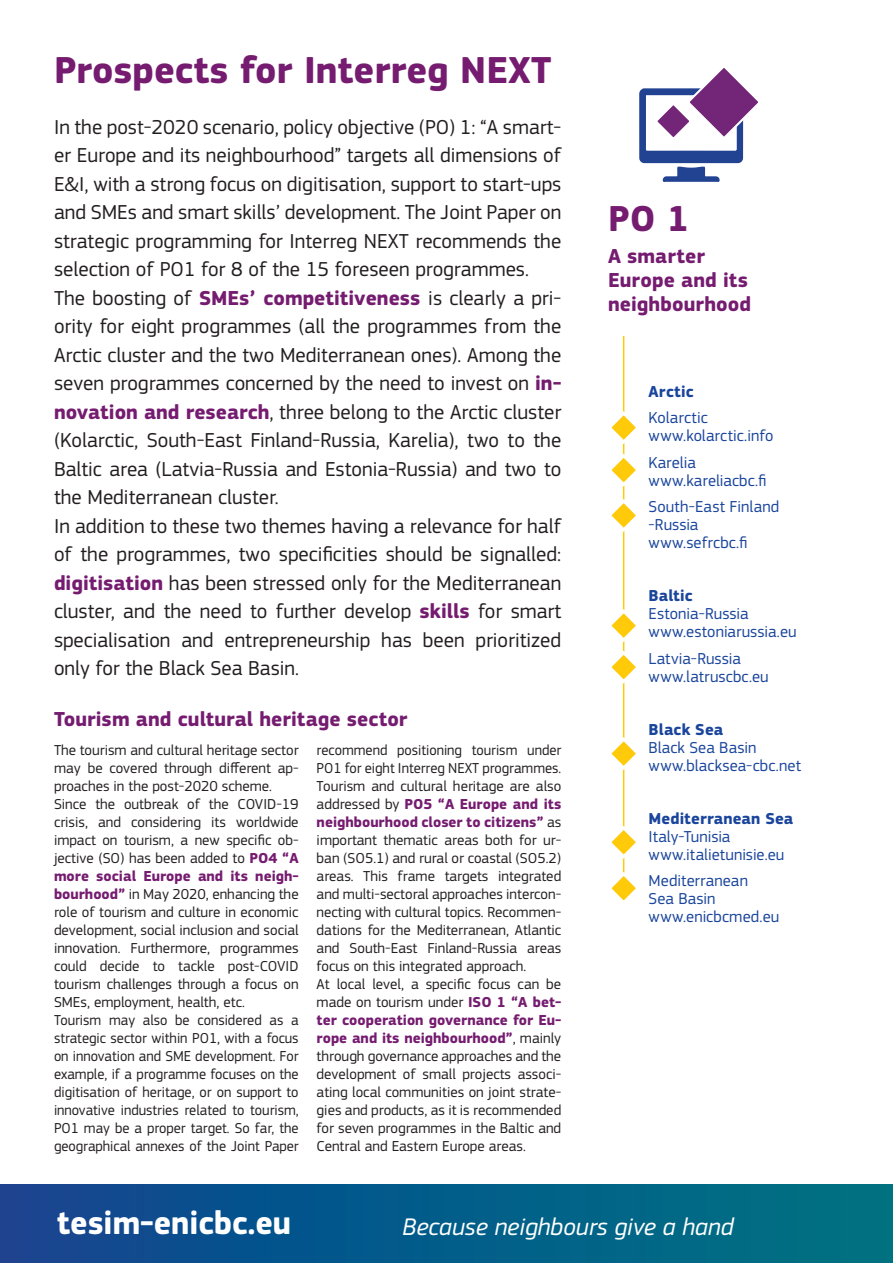
<style>
.page{position:relative;width:893px;height:1263px;background:#fff}
.page>*{position:absolute;margin:0;border:0;box-sizing:border-box;transform-origin:0 0}
.t1{font:700 39px "PF Square Sans Pro";color:#751c70}
.t2{font:700 37.5px "PF Square Sans Pro";color:#751c70}
.t3{font:700 33.75px "PF Square Sans Pro";color:#fff}
.t4{font:italic 25.05px "PF Square Sans Pro";color:#fff}
.t5{font:21px/28.5px "PF Square Sans Pro";color:#231f20;text-align:justify}
.t6{font:700 21px/24px "PF Square Sans Pro";letter-spacing:.005em;color:#751c70}
.t7{font:16.5px/18px "PF Square Sans Pro";letter-spacing:.005em;color:#1a459c}
.t8{font:700 16.5px "PF Square Sans Pro";letter-spacing:.02em;color:#1a459c}
.t9{font:15px/18px "PF Square Sans Pro";color:#231f20;text-align:justify}
.s1{font-weight:700;color:#751c70}
.s2{font-weight:700}
</style>
<div class="page">
<hr style="left:623px;top:336px;width:1px;height:543px;background:#feca0a">
<div style="left:0;top:1184px;width:893px;height:79px;background:linear-gradient(to right,#114491,#007381)"></div>
<svg style="left:639px;top:68px;width:119px;height:114px"></svg>
<svg style="left:611px;top:409px;width:25px;height:80px"></svg>
<svg style="left:611px;top:497px;width:25px;height:37px"></svg>
<svg style="left:611px;top:607px;width:25px;height:79px"></svg>
<svg style="left:611px;top:735px;width:25px;height:37px"></svg>
<svg style="left:611px;top:824px;width:25px;height:37px"></svg>
<svg style="left:611px;top:870px;width:25px;height:31px"></svg>
<p class="t1" style="left:54px;top:47px;width:499px">Prospects for Interreg NEXT</p>
<p class="t5" style="left:54px;top:113px;width:509px">In the post-2020 scenario, policy objective (PO) 1: “A smart&shy;er Europe and its neighbourhood” targets all dimensions of E&amp;I, with a strong focus on digitisation, support to start-ups and SMEs and smart skills’ development. The Joint Paper on strategic programming for Interreg NEXT recommends the selection of PO1 for 8 of the 15 foreseen programmes.</p>
<p class="t5" style="left:54px;top:284px;width:509px">The boosting of <span class="s1">SMEs’ competitiveness</span> is clearly a pri&shy;ority for eight programmes (all the programmes from the Arctic cluster and the two Mediterranean ones). Among the seven programmes concerned by the need to invest on <span class="s1">in&shy;novation and research</span>, three belong to the Arctic cluster (Kolarctic, South-East Finland-Russia, Karelia), two to the Baltic area (Latvia-Russia and Estonia-Russia) and two to the Mediterranean cluster.</p>
<p class="t5" style="left:54px;top:512px;width:509px">In addition to these two themes having a relevance for half of the programmes, two specificities should be signalled: <span class="s1">digitisation</span> has been stressed only for the Mediterranean cluster, and the need to further develop <span class="s1">skills</span> for smart specialisation and entrepreneurship has been prioritized only for the Black Sea Basin.</p>
<p class="t6" style="left:54px;top:708px;width:355px">Tourism and cultural heritage sector</p>
<p class="t9" style="left:54px;top:741px;width:246px">The tourism and cultural heritage sector may be covered through different ap&shy;proaches in the post-2020 scheme.</p>
<p class="t9" style="left:54px;top:795px;width:246px">Since the outbreak of the COVID-19 crisis, and considering its worldwide impact on tourism, a new specific ob&shy;jective (SO) has been added to <span class="s1">PO4 “A more social Europe and its neigh&shy;bourhood”</span> in May 2020, enhancing the role of tourism and culture in economic development, social inclusion and social innovation. Furthermore, programmes could decide to tackle post-COVID tourism challenges through a focus on SMEs, employment, health, etc.</p>
<p class="t9" style="left:54px;top:1011px;width:246px">Tourism may also be considered as a strategic sector within PO1, with a focus on innovation and SME development. For example, if a programme focuses on the digitisation of heritage, or on support to innovative industries related to tourism, PO1 may be a proper target. So far, the geographical annexes of the Joint Paper</p>
<p class="t9" style="left:317px;top:741px;width:246px">recommend positioning tourism under<br>PO1 for eight Interreg NEXT programmes.</p>
<p class="t9" style="left:317px;top:777px;width:246px">Tourism and cultural heritage are also addressed by <span class="s1">PO5 “A Europe and its neighbourhood closer to citizens”</span> as important thematic areas both for ur&shy;ban (SO5.1) and rural or coastal (SO5.2) areas. This frame targets integrated and multi-sectoral approaches intercon&shy;necting with cultural topics. Recommen&shy;dations for the Mediterranean, Atlantic and South-East Finland-Russia areas focus on this integrated approach.</p>
<p class="t9" style="left:317px;top:975px;width:246px">At local level, a specific focus can be made on tourism under <span class="s1">ISO 1 “A bet&shy;ter cooperation governance for Eu&shy;rope and its neighbourhood”</span>, mainly through governance approaches and the development of small projects associ&shy;ating local communities on joint strate&shy;gies and products, as it is recommended for seven programmes in the Baltic and Central and Eastern Europe areas.</p>
<p class="t2" style="left:608px;top:196px;width:82px">PO 1</p>
<p class="t6" style="left:608px;top:245px;width:144px">A smarter<br>Europe and its neighbourhood</p>
<p class="t8" style="left:648px;top:381px;width:47px">Arctic</p>
<p class="t7" style="left:648px;top:409px;width:127px">Kolarctic www.kolarctic.info</p>
<p class="t7" style="left:648px;top:453px;width:119px">Karelia www.kareliacbc.fi</p>
<p class="t7" style="left:648px;top:498px;width:132px">South-East Finland -Russia www.sefrcbc.fi</p>
<p class="t7" style="left:648px;top:587px;width:150px"><span class="s2">Baltic<br></span>Estonia-Russia www.estoniarussia.eu</p>
<p class="t7" style="left:648px;top:649px;width:122px">Latvia-Russia www.latruscbc.eu</p>
<p class="t7" style="left:648px;top:720px;width:154px"><span class="s2">Black Sea<br></span>Black Sea Basin www.blacksea-cbc.net</p>
<p class="t7" style="left:648px;top:809px;width:146px"><span class="s2">Mediterranean Sea<br></span>Italy-Tunisia www.italietunisie.eu</p>
<p class="t7" style="left:648px;top:872px;width:132px">Mediterranean<br>Sea Basin www.enicbcmed.eu</p>
<p class="t3" style="left:57px;top:1203px;width:236px">tesim-enicbc.eu</p>
<p class="t4" style="left:403px;top:1212px;width:333px">Because neighbours give a hand</p>
</div>
